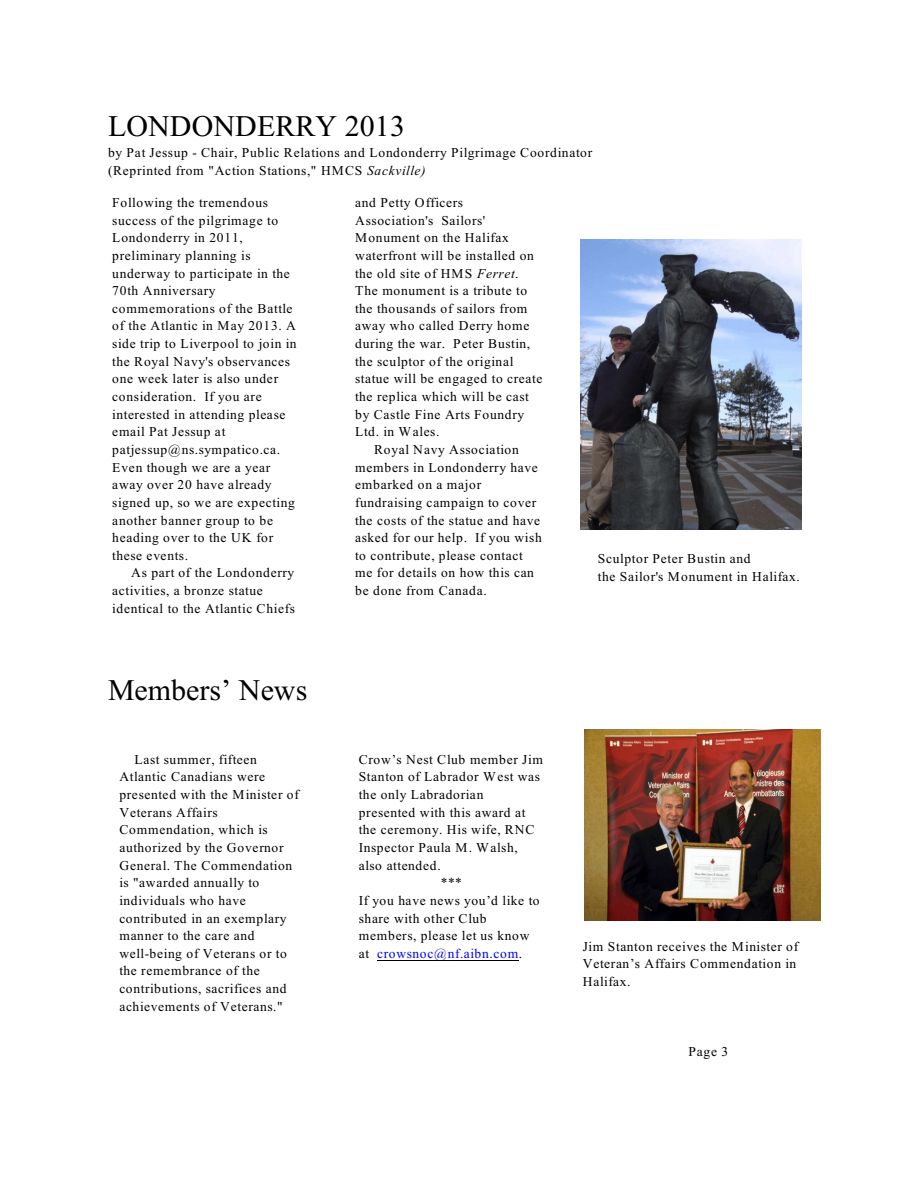
<style>
.page{position:relative;width:918px;height:1188px;background:#fff}
.page>*{position:absolute;margin:0;border:0;box-sizing:border-box;transform-origin:0 0}
.t1{font:30px "Times New Roman";letter-spacing:.005em;color:#000}
.t2{font:13.5px/17.7px "Times New Roman";letter-spacing:.045em;color:#000}
.t3{font:13.5px "Times New Roman";letter-spacing:.06em;color:#00f}
.s1{font-style:italic}
.s2{color:#000}
</style>
<div class="page">
<img style="left:581px;top:239px;width:220px;height:290px">
<hr style="left:377px;top:960px;width:142px;height:1px;background:#000">
<img style="left:584px;top:729px;width:237px;height:192px">
<h1 class="t1" style="left:108px;top:115px;width:299px">LONDONDERRY 2013</h1>
<p class="t2" style="left:108px;top:145px;width:486px">by Pat Jessup - Chair, Public Relations and Londonderry Pilgrimage Coordinator (Reprinted from "Action Stations," HMCS <span class="s1">Sackville)</span></p>
<p class="t2" style="left:112px;top:195px;width:186px">Following the tremendous success of the pilgrimage to<br>Londonderry in 2011, preliminary planning is underway to participate in the<br>70th Anniversary commemorations of the Battle of the Atlantic in May 2013. A side trip to Liverpool to join in the Royal Navy's observances one week later is also under consideration. If you are interested in attending please email Pat Jessup at patjessup@ns.sympatico.ca.<br>Even though we are a year away over 20 have already signed up, so we are expecting another banner group to be heading over to the UK for these events.</p>
<p class="t2" style="left:112px;top:565px;width:184px;text-indent:19px">As part of the Londonderry activities, a bronze statue identical to the Atlantic Chiefs</p>
<h1 class="t1" style="left:108px;top:680px;width:201px">Members’ News</h1>
<p class="t2" style="left:355px;top:195px;width:110px">and Petty Officers</p>
<p class="t2" style="left:355px;top:213px;width:132px">Association's Sailors'</p>
<p class="t2" style="left:355px;top:230px;width:155px">Monument on the Halifax</p>
<p class="t2" style="left:355px;top:248px;width:180px">waterfront will be installed on</p>
<p class="t2" style="left:355px;top:265px;width:165px">the old site of HMS <span class="s1">Ferret</span>.</p>
<p class="t2" style="left:355px;top:283px;width:174px">The monument is a tribute to</p>
<p class="t2" style="left:355px;top:301px;width:174px">the thousands of sailors from</p>
<p class="t2" style="left:355px;top:318px;width:176px">away who called Derry home</p>
<p class="t2" style="left:355px;top:336px;width:177px">during the war. Peter Bustin,</p>
<p class="t2" style="left:355px;top:354px;width:160px">the sculptor of the original</p>
<p class="t2" style="left:355px;top:371px;width:189px">statue will be engaged to create</p>
<p class="t2" style="left:355px;top:389px;width:175px">the replica which will be cast</p>
<p class="t2" style="left:355px;top:407px;width:171px">by Castle Fine Arts Foundry</p>
<p class="t2" style="left:355px;top:424px;width:86px">Ltd. in Wales.</p>
<p class="t2" style="left:374px;top:442px;width:146px">Royal Navy Association</p>
<p class="t2" style="left:355px;top:460px;width:184px">members in Londonderry have</p>
<p class="t2" style="left:355px;top:477px;width:128px">embarked on a major</p>
<p class="t2" style="left:355px;top:495px;width:183px">fundraising campaign to cover</p>
<p class="t2" style="left:355px;top:512px;width:187px">the costs of the statue and have</p>
<p class="t2" style="left:355px;top:530px;width:188px">asked for our help. If you wish</p>
<p class="t2" style="left:355px;top:548px;width:169px">to contribute, please contact</p>
<p class="t2" style="left:355px;top:565px;width:180px">me for details on how this can</p>
<p class="t2" style="left:355px;top:583px;width:133px">be done from Canada.</p>
<p class="t2" style="left:119px;top:752px;width:181px;text-indent:15px">Last summer, fifteen<br>Atlantic Canadians were presented with the Minister of<br>Veterans Affairs<br>Commendation, which is authorized by the Governor<br>General. The Commendation is "awarded annually to individuals who have contributed in an exemplary manner to the care and well-being of Veterans or to the remembrance of the contributions, sacrifices and achievements of Veterans."</p>
<p class="t2" style="left:359px;top:752px;width:186px">Crow’s Nest Club member Jim</p>
<p class="t2" style="left:359px;top:769px;width:183px">Stanton of Labrador West was</p>
<p class="t2" style="left:359px;top:787px;width:126px">the only Labradorian</p>
<p class="t2" style="left:359px;top:805px;width:168px">presented with this award at</p>
<p class="t2" style="left:359px;top:822px;width:177px">the ceremony. His wife, RNC</p>
<p class="t2" style="left:359px;top:840px;width:161px">Inspector Paula M. Walsh,</p>
<p class="t2" style="left:359px;top:858px;width:84px">also attended.</p>
<p class="t2" style="left:441px;top:875px;width:23px">***</p>
<p class="t2" style="left:359px;top:893px;width:182px">If you have news you’d like to</p>
<p class="t2" style="left:359px;top:910px;width:129px">share with other Club</p>
<p class="t2" style="left:359px;top:928px;width:172px">members, please let us know</p>
<p class="t3" style="left:359px;top:948px;width:165px"><span class="s2">at</span> crowsnoc@nf.aibn.com<span class="s2">.</span></p>
<p class="t2" style="left:598px;top:551px;width:204px">Sculptor Peter Bustin and<br>the Sailor's Monument in Halifax.</p>
<p class="t2" style="left:583px;top:939px;width:217px">Jim Stanton receives the Minister of<br>Veteran’s Affairs Commendation in<br>Halifax.</p>
<p class="t2" style="left:689px;top:1044px;width:41px">Page 3</p>
</div>
